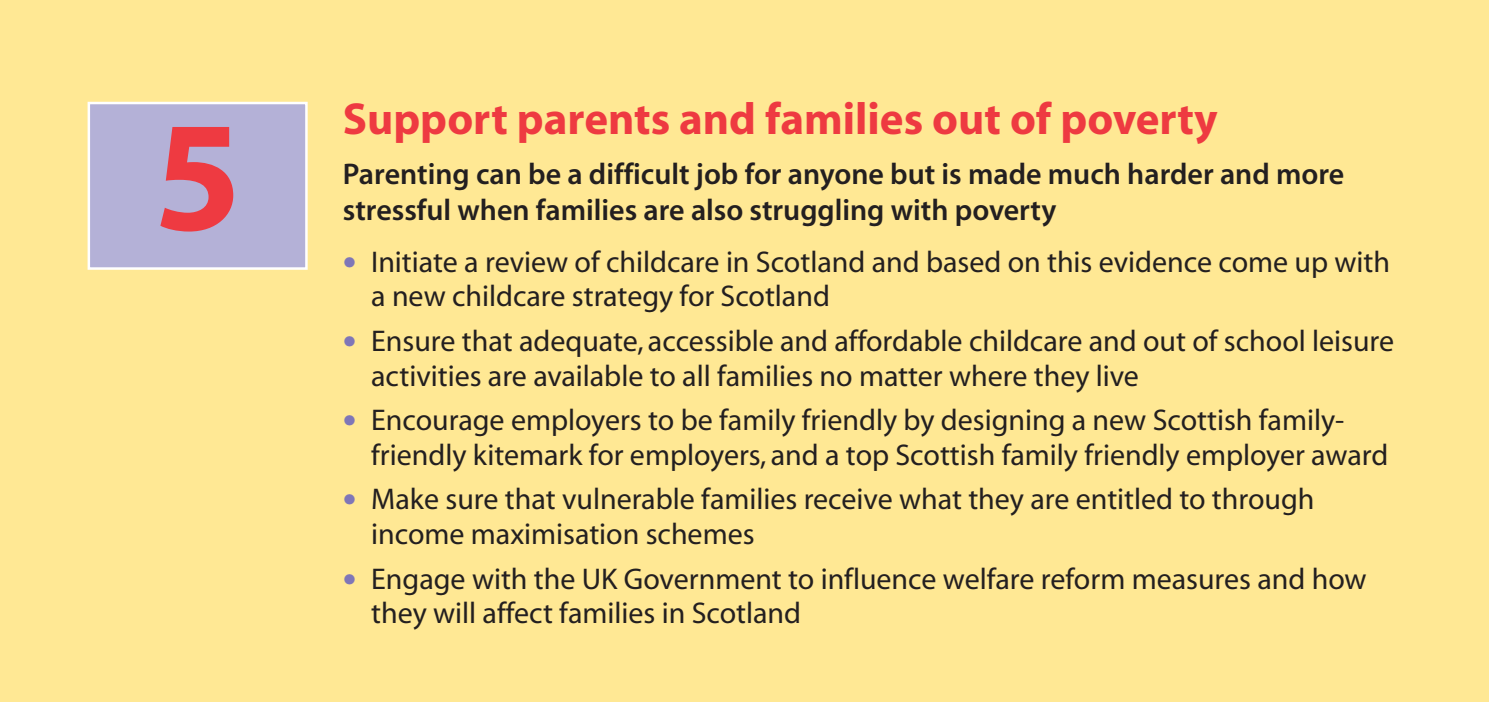
<style>
.page{position:relative;width:1489px;height:702px;background:#fff}
.page>*{position:absolute;margin:0;border:0;box-sizing:border-box;transform-origin:0 0}
.t1{font:700 158.25px "Myriad";color:#ee3a41}
.t2{font:700 45px "Myriad";color:#ee3a41}
.t3{font:30px/34.2px "Myriad";color:#231f20}
.t4{font:30px/36px "Myriad MM.565.wt.600.wd";color:#231f20}
.s1{font-family:"Tahoma";color:#7f76b7}
</style>
<div class="page">
<div style="left:0;top:0;width:1488px;height:702px;background:#ffe894"></div>
<div style="left:90px;top:104px;width:215px;height:163px;background:#b4b1d7"></div>
<div style="left:88px;top:102px;width:220px;height:168px;border:2px solid #fff"></div>
<h1 class="t1" style="left:154px;top:117px;width:89px">5</h1>
<h2 class="t2" style="left:343px;top:102px;width:876px">Support parents and families out of poverty</h2>
<p class="t4" style="left:343px;top:158px;width:1003px">Parenting can be a difficult job for anyone but is made much harder and more stressful when families are also struggling with poverty</p>
<p class="t3" style="left:371px;top:247px;width:1020px;text-indent:-28px"><span class="s1">•</span> Initiate a review of childcare in Scotland and based on this evidence come up with a new childcare strategy for Scotland</p>
<p class="t3" style="left:371px;top:326px;width:1024px;text-indent:-28px"><span class="s1">•</span> Ensure that adequate, accessible and affordable childcare and out of school leisure activities are available to all families no matter where they live</p>
<p class="t3" style="left:371px;top:405px;width:1018px;text-indent:-28px"><span class="s1">•</span> Encourage employers to be family friendly by designing a new Scottish family&shy;friendly kitemark for employers, and a top Scottish family friendly employer award</p>
<p class="t3" style="left:371px;top:485px;width:944px;text-indent:-28px"><span class="s1">•</span> Make sure that vulnerable families receive what they are entitled to through income maximisation schemes</p>
<p class="t3" style="left:371px;top:564px;width:996px;text-indent:-28px"><span class="s1">•</span> Engage with the UK Government to influence welfare reform measures and how they will affect families in Scotland</p>
</div>
